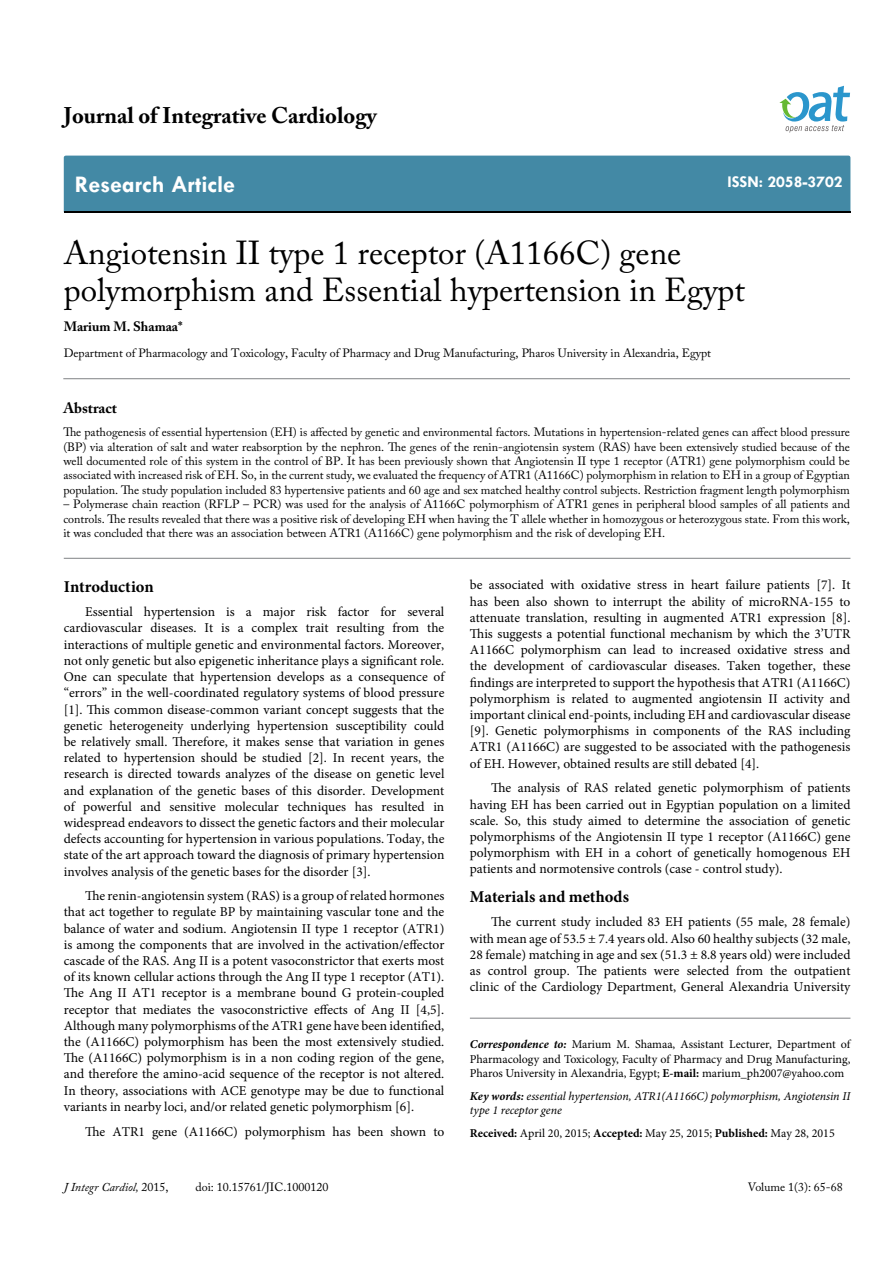
<style>
.page{position:relative;width:893px;height:1263px;background:#fff}
.page>*{position:absolute;margin:0;border:0;box-sizing:border-box;transform-origin:0 0}
.t1{font:33px/37.5px "Adobe Caslon Pro";color:#000}
.t2{font:700 24px "Tw Cen";color:#fff}
.t3{font:700 22.5px "Adobe Caslon Pro";color:#000}
.t4{font:700 16.5px "Minion Pro";color:#000}
.t5{font:700 16.5px "Tw Cen";color:#fff}
.t6{font:700 15px "Adobe Caslon Pro";color:#000}
.t7{font:13.5px/16.2px "Minion Pro";color:#000;text-align:justify}
.t8{font:700 13.5px "Adobe Caslon Pro";color:#000}
.t9{font:12px/14.4px "Adobe Caslon Pro";color:#000;text-align:justify}
.t10{font:12px/14.4px "Minion Pro";color:#000;text-align:justify}
.t11{font:italic 12px/14.4px "Minion Pro";letter-spacing:-.005em;color:#000}
.t12{font:italic 12px "Adobe Caslon Pro";color:#000}
.s1{font-weight:700;font-style:italic}
.s2{font-weight:700}
.s3{font-style:normal}
</style>
<div class="page">
<div style="left:64px;top:156px;width:786px;height:56px;background:#4389a5"></div>
<svg style="left:779px;top:86px;width:71px;height:47px"></svg>
<hr style="left:63px;top:378px;width:787px;height:1px;background:#808285">
<hr style="left:64px;top:558px;width:786px;height:1px;background:#808285">
<hr style="left:470px;top:1018px;width:380px;height:1px;background:#808285">
<h3 class="t3" style="left:64px;top:102px;width:314px">Journal of Integrative Cardiology</h3>
<h2 class="t2" style="left:75px;top:170px;width:162px">Research Article</h2>
<p class="t5" style="left:727px;top:172px;width:117px">ISSN: 2058-3702</p>
<h1 class="t1" style="left:64px;top:233px;width:683px">Angiotensin II type 1 receptor (A1166C) gene polymorphism and Essential hypertension in Egypt</h1>
<p class="t8" style="left:64px;top:318px;width:120px">Marium M. Shamaa*</p>
<p class="t9" style="left:64px;top:346px;width:649px">Department of Pharmacology and Toxicology, Faculty of Pharmacy and Drug Manufacturing, Pharos University in Alexandria, Egypt</p>
<p class="t6" style="left:63px;top:399px;width:55px">Abstract</p>
<p class="t9" style="left:63px;top:425px;width:788px">The pathogenesis of essential hypertension (EH) is affected by genetic and environmental factors. Mutations in hypertension-related genes can affect blood pressure (BP) via alteration of salt and water reabsorption by the nephron. The genes of the renin-angiotensin system (RAS) have been extensively studied because of the well documented role of this system in the control of BP. It has been previously shown that Angiotensin II type 1 receptor (ATR1) gene polymorphism could be associated with increased risk of EH. So, in the current study, we evaluated the frequency of ATR1 (A1166C) polymorphism in relation to EH in a group of Egyptian population. The study population included 83 hypertensive patients and 60 age and sex matched healthy control subjects. Restriction fragment length polymorphism</p>
<p class="t9" style="left:63px;top:497px;width:788px">– Polymerase chain reaction (RFLP – PCR) was used for the analysis of A1166C polymorphism of ATR1 genes in peripheral blood samples of all patients and controls. The results revealed that there was a positive risk of developing EH when having the T allele whether in homozygous or heterozygous state. From this work, it was concluded that there was an association between ATR1 (A1166C) gene polymorphism and the risk of developing EH.</p>
<p class="t4" style="left:64px;top:575px;width:91px">Introduction</p>
<p class="t7" style="left:64px;top:604px;width:382px;text-indent:21px">Essential hypertension is a major risk factor for several cardiovascular diseases. It is a complex trait resulting from the interactions of multiple genetic and environmental factors. Moreover, not only genetic but also epigenetic inheritance plays a significant role.<br>One can speculate that hypertension develops as a consequence of “errors” in the well-coordinated regulatory systems of blood pressure [1]. This common disease-common variant concept suggests that the genetic heterogeneity underlying hypertension susceptibility could be relatively small. Therefore, it makes sense that variation in genes related to hypertension should be studied [2]. In recent years, the research is directed towards analyzes of the disease on genetic level and explanation of the genetic bases of this disorder. Development of powerful and sensitive molecular techniques has resulted in widespread endeavors to dissect the genetic factors and their molecular defects accounting for hypertension in various populations. Today, the state of the art approach toward the diagnosis of primary hypertension involves analysis of the genetic bases for the disorder [3].</p>
<p class="t7" style="left:64px;top:888px;width:382px;text-indent:21px">The renin-angiotensin system (RAS) is a group of related hormones that act together to regulate BP by maintaining vascular tone and the balance of water and sodium. Angiotensin II type 1 receptor (ATR1) is among the components that are involved in the activation/effector cascade of the RAS. Ang II is a potent vasoconstrictor that exerts most of its known cellular actions through the Ang II type 1 receptor (AT1).<br>The Ang II AT1 receptor is a membrane bound G protein-coupled receptor that mediates the vasoconstrictive effects of Ang II [4,5].<br>Although many polymorphisms of the ATR1 gene have been identified, the (A1166C) polymorphism has been the most extensively studied.<br>The (A1166C) polymorphism is in a non coding region of the gene, and therefore the amino-acid sequence of the receptor is not altered.<br>In theory, associations with ACE genotype may be due to functional variants in nearby loci, and/or related genetic polymorphism [6].</p>
<p class="t7" style="left:85px;top:1123px;width:361px">The ATR1 gene (A1166C) polymorphism has been shown to</p>
<p class="t7" style="left:470px;top:577px;width:382px">be associated with oxidative stress in heart failure patients [7]. It has been also shown to interrupt the ability of microRNA-155 to attenuate translation, resulting in augmented ATR1 expression [8].<br>This suggests a potential functional mechanism by which the 3’UTR A1166C polymorphism can lead to increased oxidative stress and the development of cardiovascular diseases. Taken together, these findings are interpreted to support the hypothesis that ATR1 (A1166C) polymorphism is related to augmented angiotensin II activity and important clinical end-points, including EH and cardiovascular disease [9]. Genetic polymorphisms in components of the RAS including ATR1 (A1166C) are suggested to be associated with the pathogenesis of EH. However, obtained results are still debated [4].</p>
<p class="t7" style="left:470px;top:780px;width:382px;text-indent:21px">The analysis of RAS related genetic polymorphism of patients having EH has been carried out in Egyptian population on a limited scale. So, this study aimed to determine the association of genetic polymorphisms of the Angiotensin II type 1 receptor (A1166C) gene polymorphism with EH in a cohort of genetically homogenous EH patients and normotensive controls (case - control study).</p>
<p class="t4" style="left:470px;top:885px;width:161px">Materials and methods</p>
<p class="t7" style="left:470px;top:914px;width:382px;text-indent:21px">The current study included 83 EH patients (55 male, 28 female) with mean age of 53.5 ± 7.4 years old. Also 60 healthy subjects (32 male, 28 female) matching in age and sex (51.3 ± 8.8 years old) were included as control group. The patients were selected from the outpatient clinic of the Cardiology Department, General Alexandria University</p>
<p class="t10" style="left:470px;top:1037px;width:382px"><span class="s1">Correspondence to:</span> Marium M. Shamaa, Assistant Lecturer, Department of Pharmacology and Toxicology, Faculty of Pharmacy and Drug Manufacturing, Pharos University in Alexandria, Egypt; <span class="s2">E-mail:</span> marium_ph2007@yahoo.com</p>
<p class="t11" style="left:470px;top:1089px;width:382px"><span class="s2">Key words:</span> essential hypertension, ATR1(A1166C) polymorphism, Angiotensin II type 1 receptor gene</p>
<p class="t10" style="left:470px;top:1126px;width:366px"><span class="s2">Received:</span> April 20, 2015; <span class="s2">Accepted:</span> May 25, 2015; <span class="s2">Published:</span> May 28, 2015</p>
<p class="t12" style="left:64px;top:1180px;width:106px">J Integr Cardiol, <span class="s3">2015,</span></p>
<p class="t9" style="left:196px;top:1180px;width:134px">doi: 10.15761/JIC.1000120</p>
<p class="t9" style="left:748px;top:1180px;width:96px">Volume 1(3): 65-68</p>
</div>
